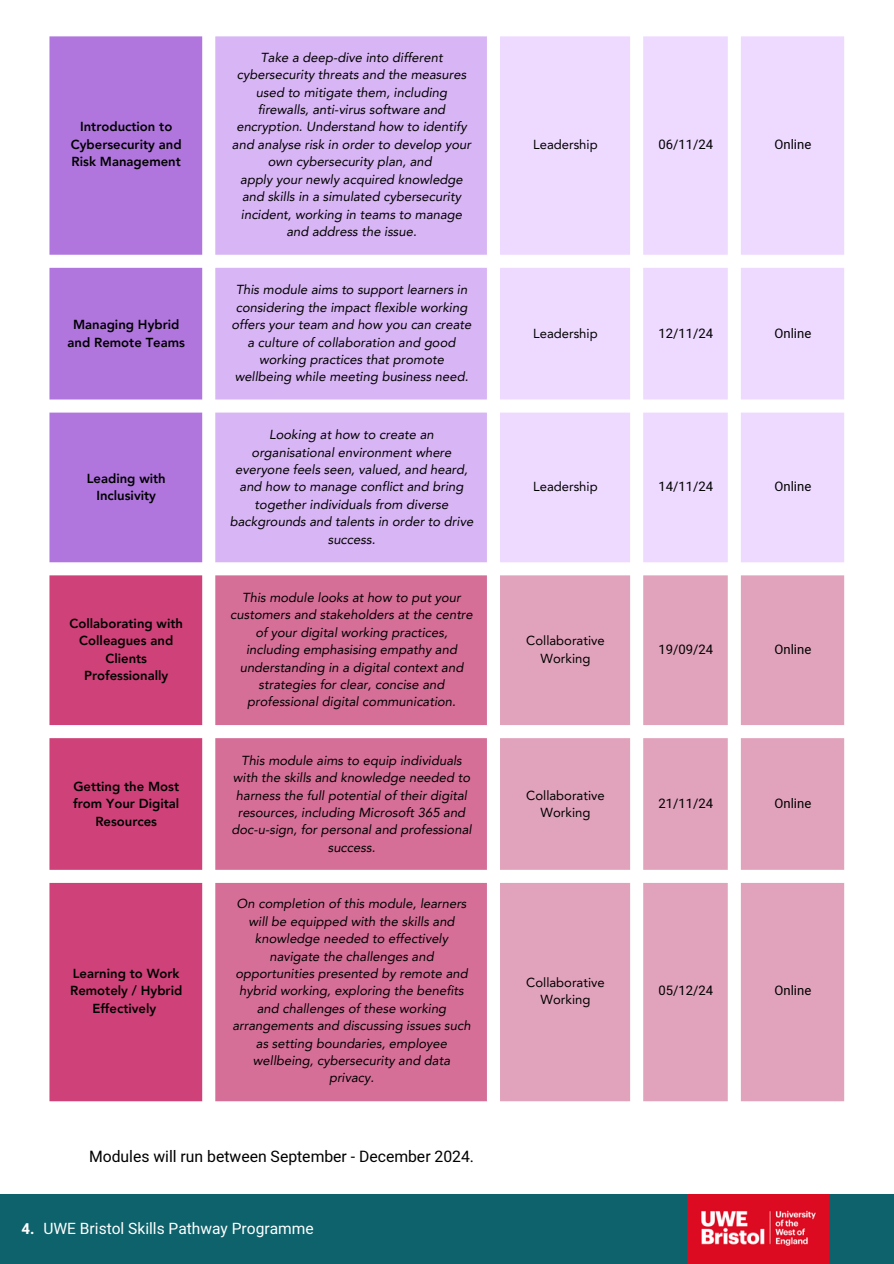
<style>
.page{position:relative;width:894px;height:1264px;background:#fff}
.page>*{position:absolute;margin:0;border:0;box-sizing:border-box;transform-origin:0 0}
.t1{font:15.75px "Heebo";color:#000}
.t2{font:15.6px "Heebo";color:#fff}
.t3{font:700 15px "Heebo";color:#fff}
.t4{font:italic 13.05px/17.4px "Avenir LT Pro";color:#000;text-align:center}
.t5{font:800 13.05px/17.4px "Avenir LT Pro";color:#000;text-align:center}
.t6{font:13.05px/17.4px "Avenir LT Pro";color:#000;text-align:center}
.t7{font:13.05px "Heebo";color:#000}
</style>
<div class="page">
<div style="left:49px;top:36px;width:153px;height:526px;background:#b076dd"></div>
<div style="left:215px;top:36px;width:272px;height:526px;background:#d8b5f4"></div>
<svg style="left:500px;top:36px;width:343px;height:526px;background:#f0ddff"></svg>
<div style="left:49px;top:575px;width:153px;height:526px;background:#cf4279"></div>
<div style="left:215px;top:575px;width:272px;height:526px;background:#d66f97"></div>
<svg style="left:500px;top:575px;width:343px;height:526px;background:#e4aec3"></svg>
<div style="left:0;top:1194px;width:893px;height:69px;background:#0d626b"></div>
<img style="left:687px;top:1194px;width:141px;height:69px">
<p class="t5" style="left:71px;top:119px;width:112px">Introduction to<br>Cybersecurity and<br>Risk Management</p>
<p class="t5" style="left:67px;top:317px;width:119px">Managing Hybrid and Remote Teams</p>
<p class="t5" style="left:87px;top:470px;width:80px">Leading with<br>Inclusivity</p>
<p class="t5" style="left:69px;top:616px;width:115px">Collaborating with<br>Colleagues and<br>Clients<br>Professionally</p>
<p class="t5" style="left:73px;top:778px;width:107px">Getting the Most from Your Digital<br>Resources</p>
<p class="t5" style="left:70px;top:966px;width:114px">Learning to Work<br>Remotely / Hybrid<br>Effectively</p>
<p class="t4" style="left:232px;top:50px;width:240px">Take a deep-dive into different cybersecurity threats and the measures used to mitigate them, including firewalls, anti-virus software and encryption. Understand how to identify and analyse risk in order to develop your own cybersecurity plan, and</p>
<p class="t4" style="left:240px;top:172px;width:224px">apply your newly acquired knowledge and skills in a simulated cybersecurity incident, working in teams to manage and address the issue.</p>
<p class="t4" style="left:231px;top:282px;width:241px">This module aims to support learners in considering the impact flexible working offers your team and how you can create a culture of collaboration and good working practices that promote wellbeing while meeting business need.</p>
<p class="t4" style="left:230px;top:427px;width:245px">Looking at how to create an organisational environment where everyone feels seen, valued, and heard, and how to manage conflict and bring together individuals from diverse backgrounds and talents in order to drive success.</p>
<p class="t4" style="left:230px;top:590px;width:244px">This module looks at how to put your customers and stakeholders at the centre of your digital working practices, including emphasising empathy and understanding in a digital context and strategies for clear, concise and professional digital communication.</p>
<p class="t4" style="left:231px;top:752px;width:241px">This module aims to equip individuals with the skills and knowledge needed to harness the full potential of their digital resources, including Microsoft 365 and doc-u-sign, for personal and professional success.</p>
<p class="t4" style="left:232px;top:896px;width:240px">On completion of this module, learners will be equipped with the skills and knowledge needed to effectively navigate the challenges and opportunities presented by remote and hybrid working, exploring the benefits and challenges of these working arrangements and discussing issues such as setting boundaries, employee wellbeing, cybersecurity and data privacy.</p>
<p class="t1" style="left:89px;top:1145px;width:386px">Modules will run between September - December 2024.</p>
<h1 class="t3" style="left:22px;top:1217px;width:15px">4.</h1>
<p class="t2" style="left:43px;top:1217px;width:272px">UWE Bristol Skills Pathway Programme</p>
<p class="t6" style="left:533px;top:137px;width:66px">Leadership</p>
<p class="t7" style="left:658px;top:135px;width:56px">06/11/24</p>
<p class="t7" style="left:774px;top:135px;width:38px">Online</p>
<p class="t6" style="left:533px;top:326px;width:66px">Leadership</p>
<p class="t7" style="left:658px;top:324px;width:56px">12/11/24</p>
<p class="t7" style="left:774px;top:324px;width:38px">Online</p>
<p class="t6" style="left:533px;top:479px;width:66px">Leadership</p>
<p class="t7" style="left:658px;top:477px;width:56px">14/11/24</p>
<p class="t7" style="left:774px;top:477px;width:38px">Online</p>
<p class="t6" style="left:526px;top:633px;width:80px">Collaborative<br>Working</p>
<p class="t7" style="left:658px;top:640px;width:56px">19/09/24</p>
<p class="t7" style="left:774px;top:640px;width:38px">Online</p>
<p class="t6" style="left:526px;top:787px;width:80px">Collaborative<br>Working</p>
<p class="t7" style="left:658px;top:794px;width:56px">21/11/24</p>
<p class="t7" style="left:774px;top:794px;width:38px">Online</p>
<p class="t6" style="left:526px;top:974px;width:80px">Collaborative<br>Working</p>
<p class="t7" style="left:658px;top:981px;width:56px">05/12/24</p>
<p class="t7" style="left:774px;top:981px;width:38px">Online</p>
</div>
